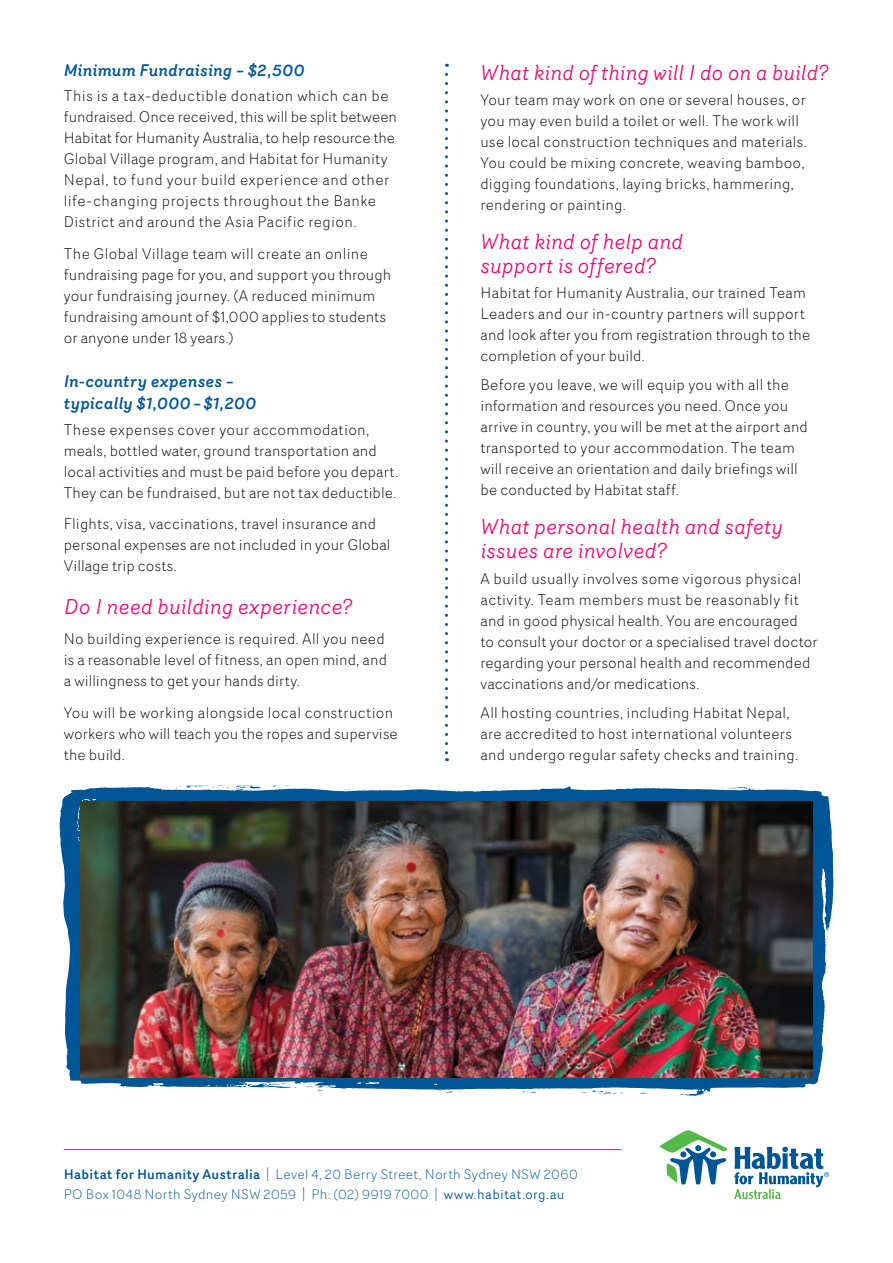
<style>
.page{position:relative;width:893px;height:1263px;background:#fff}
.page>*{position:absolute;margin:0;border:0;box-sizing:border-box;transform-origin:0 0}
.t1{font:italic 21px/24px "Router";letter-spacing:-.005em;color:#e40e76}
.t2{font:italic 500 16.5px/22.5px "Router";color:#005596}
.t3{font:300 15px/21px "Router";letter-spacing:.01em;color:#000}
.t4{font:300 13.5px/20.4px "Router";letter-spacing:.025em;color:#005596}
.s1{font-weight:500}
.s2{font-weight:400}
</style>
<div class="page">
<hr style="left:64px;top:1149px;width:557px;height:1px;background:#e40e76">
<svg style="left:445px;top:74px;width:3px;height:687px"></svg>
<svg style="left:659px;top:1130px;width:69px;height:54px"></svg>
<svg style="left:734px;top:1147px;width:95px;height:52px"></svg>
<svg style="left:59px;top:785px;width:775px;height:311px;fill:#005596"></svg>
<img style="left:81px;top:801px;width:731px;height:276px">
<p class="t2" style="left:64px;top:58px;width:242px">Minimum Fundraising – $2,500</p>
<p class="t3" style="left:64px;top:85px;width:335px">This is a tax-deductible donation which can be fundraised. Once received, this will be split between Habitat for Humanity Australia, to help resource the Global Village program, and Habitat for Humanity Nepal, to fund your build experience and other life-changing projects throughout the Banke District and around the Asia Pacific region.</p>
<p class="t3" style="left:64px;top:243px;width:329px">The Global Village team will create an online fundraising page for you, and support you through your fundraising journey. (A reduced minimum fundraising amount of $1,000 applies to students or anyone under 18 years.)</p>
<p class="t2" style="left:64px;top:369px;width:194px">In-country expenses – typically $1,000 – $1,200</p>
<p class="t3" style="left:64px;top:418px;width:336px">These expenses cover your accommodation, meals, bottled water, ground transportation and local activities and must be paid before you depart.<br>They can be fundraised, but are not tax deductible.</p>
<p class="t3" style="left:64px;top:513px;width:328px">Flights, visa, vaccinations, travel insurance and personal expenses are not included in your Global<br>Village trip costs.</p>
<h1 class="t1" style="left:64px;top:594px;width:290px">Do I need building experience?</h1>
<p class="t3" style="left:64px;top:627px;width:325px">No building experience is required. All you need is a reasonable level of fitness, an open mind, and a willingness to get your hands dirty.</p>
<p class="t3" style="left:64px;top:701px;width:336px">You will be working alongside local construction workers who will teach you the ropes and supervise the build.</p>
<h1 class="t1" style="left:480px;top:59px;width:349px">What kind of thing will I do on a build?</h1>
<p class="t3" style="left:480px;top:88px;width:328px">Your team may work on one or several houses, or you may even build a toilet or well. The work will use local construction techniques and materials.<br>You could be mixing concrete, weaving bamboo, digging foundations, laying bricks, hammering, rendering or painting.</p>
<h1 class="t1" style="left:480px;top:229px;width:204px">What kind of help and support is offered?</h1>
<p class="t3" style="left:480px;top:282px;width:331px">Habitat for Humanity Australia, our trained Team Leaders and our in-country partners will support and look after you from registration through to the completion of your build.</p>
<p class="t3" style="left:480px;top:374px;width:329px">Before you leave, we will equip you with all the information and resources you need. Once you arrive in country, you will be met at the airport and transported to your accommodation. The team will receive an orientation and daily briefings will be conducted by Habitat staff.</p>
<h1 class="t1" style="left:480px;top:514px;width:304px">What personal health and safety issues are involved?</h1>
<p class="t3" style="left:480px;top:567px;width:339px">A build usually involves some vigorous physical activity. Team members must be reasonably fit and in good physical health. You are encouraged<br>to consult your doctor or a specialised travel doctor regarding your personal health and recommended vaccinations and/or medications.</p>
<p class="t3" style="left:480px;top:702px;width:319px">All hosting countries, including Habitat Nepal, are accredited to host international volunteers and undergo regular safety checks and training.</p>
<p class="t4" style="left:64px;top:1163px;width:515px"><span class="s1">Habitat for Humanity Australia</span> | Level 4, 20 Berry Street, North Sydney NSW 2060<br>PO Box 1048 North Sydney NSW 2059 | Ph: (02) 9919 7000 | <span class="s2">www.habitat.org.au</span></p>
</div>
